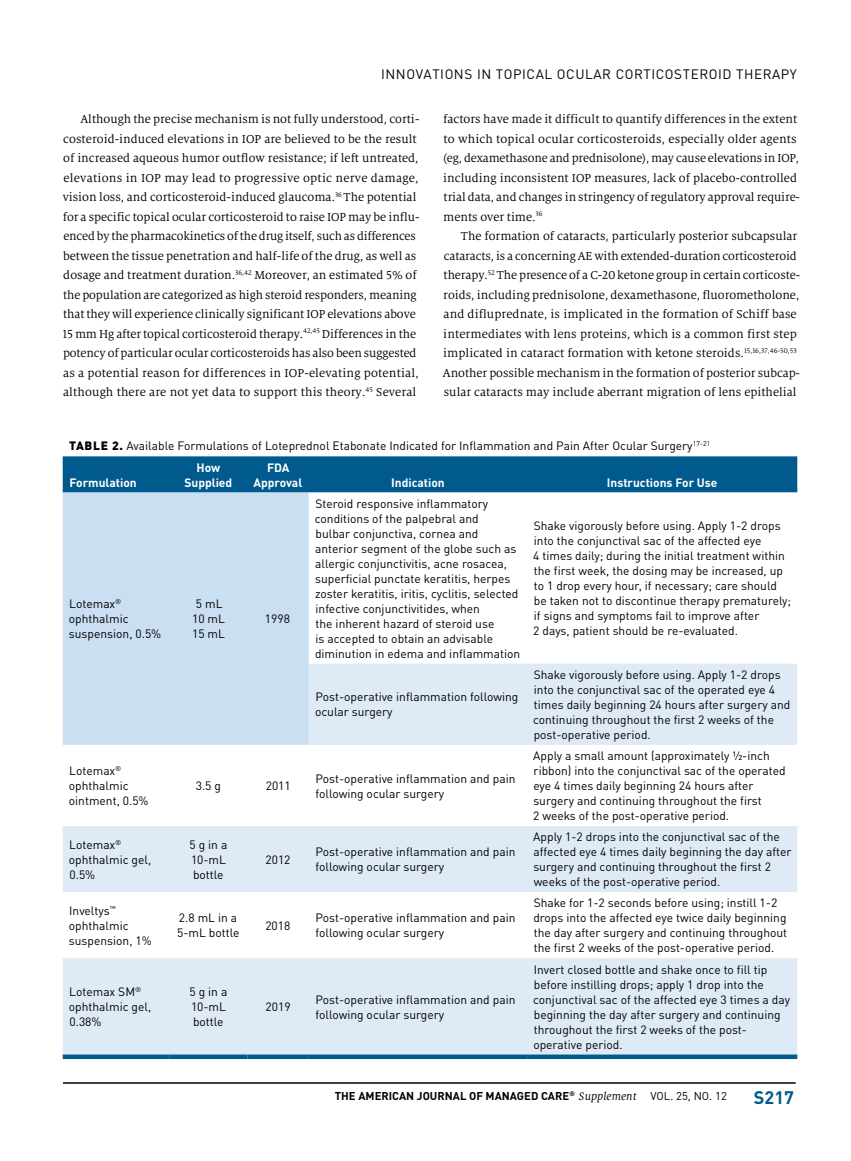
<style>
.page{position:relative;width:851px;height:1161px;background:#fff}
.page>*{position:absolute;margin:0;border:0;box-sizing:border-box;transform-origin:0 0}
.t1{font:700 18px "DINOT";color:#005a8e}
.t2{font:13.5px "DINOT";letter-spacing:.04em;color:#000}
.t3{font:12.75px/19.5px "Milo Serif OT";color:#000}
.t4{font:12px/15px "DINOT";color:#000}
.t5{font:700 12px/15px "DINOT";color:#fff;text-align:center}
.t6{font:700 11.25px "DINOT";color:#000}
.s1{font-weight:900}
.s2{font-family:"Milo Serif OT";font-weight:400;font-style:italic;font-size:12px}
.s3{font-weight:400}
</style>
<div class="page">
<hr style="left:63px;top:1082px;width:732px;height:2px;background:#000">
<div style="left:63px;top:456px;width:734px;height:37px;background:#005a8e"></div>
<div style="left:63px;top:493px;width:246px;height:171px;background:#cbdff3"></div>
<svg style="left:63px;top:664px;width:734px;height:391px;fill:#dfeaf7"></svg>
<hr style="left:63px;top:1055px;width:106px;height:4px;background:#005a8e">
<hr style="left:169px;top:1055px;width:78px;height:4px;background:#005a8e">
<hr style="left:247px;top:1055px;width:62px;height:4px;background:#005a8e">
<hr style="left:309px;top:1055px;width:218px;height:4px;background:#005a8e">
<hr style="left:527px;top:1055px;width:270px;height:4px;background:#005a8e">
<p class="t2" style="left:381px;top:66px;width:417px">INNOVATIONS IN TOPICAL OCULAR CORTICOSTEROID THERAPY</p>
<p class="t3" style="left:62px;top:110px;width:359px;text-indent:18px">Although the precise mechanism is not fully understood, corti&shy;costeroid-induced elevations in IOP are believed to be the result of increased aqueous humor outflow resistance; if left untreated, elevations in IOP may lead to progressive optic nerve damage, vision loss, and corticosteroid-induced glaucoma.<sup>36</sup> The potential for a specific topical ocular corticosteroid to raise IOP may be influ&shy;enced by the pharmacokinetics of the drug itself, such as differences between the tissue penetration and half-life of the drug, as well as dosage and treatment duration.<sup>36,42</sup> Moreover, an estimated 5% of the population are categorized as high steroid responders, meaning that they will experience clinically significant IOP elevations above 15 mm Hg after topical corticosteroid therapy.<sup>42,45</sup> Differences in the potency of particular ocular corticosteroids has also been suggested as a potential reason for differences in IOP-elevating potential, although there are not yet data to support this theory.<sup>45</sup> Several</p>
<p class="t3" style="left:443px;top:110px;width:358px">factors have made it difficult to quantify differences in the extent to which topical ocular corticosteroids, especially older agents (eg, dexamethasone and prednisolone), may cause elevations in IOP, including inconsistent IOP measures, lack of placebo-controlled trial data, and changes in stringency of regulatory approval require&shy;ments over time.<sup>36</sup></p>
<p class="t3" style="left:443px;top:227px;width:359px;text-indent:18px">The formation of cataracts, particularly posterior subcapsular cataracts, is a concerning AE with extended-duration corticosteroid therapy.<sup>52</sup> The presence of a C-20 ketone group in certain corticoste&shy;roids, including prednisolone, dexamethasone, fluorometholone, and difluprednate, is implicated in the formation of Schiff base intermediates with lens proteins, which is a common first step implicated in cataract formation with ketone steroids.<sup>15,16,37,46-50,53<br></sup>Another possible mechanism in the formation of posterior subcap&shy;sular cataracts may include aberrant migration of lens epithelial</p>
<p class="t4" style="left:69px;top:438px;width:642px"><span class="s1">TABLE 2.</span> Available Formulations of Loteprednol Etabonate Indicated for Inflammation and Pain After Ocular Surgery<sup>17-21</sup></p>
<p class="t5" style="left:69px;top:474px;width:69px">Formulation</p>
<p class="t5" style="left:184px;top:459px;width:49px">How<br>Supplied</p>
<p class="t5" style="left:253px;top:459px;width:50px">FDA<br>Approval</p>
<p class="t5" style="left:391px;top:474px;width:55px">Indication</p>
<p class="t5" style="left:607px;top:474px;width:112px">Instructions For Use</p>
<p class="t4" style="left:69px;top:596px;width:94px">Lotemax<sup>® </sup>ophthalmic suspension, 0.5%</p>
<p class="t4" style="left:192px;top:596px;width:34px;text-align:center">5 mL<br>10 mL<br>15 mL</p>
<p class="t4" style="left:265px;top:611px;width:27px">1998</p>
<p class="t4" style="left:315px;top:496px;width:207px">Steroid responsive inflammatory conditions of the palpebral and<br>bulbar conjunctiva, cornea and anterior segment of the globe such as allergic conjunctivitis, acne rosacea, superficial punctate keratitis, herpes zoster keratitis, iritis, cyclitis, selected infective conjunctivitides, when<br>the inherent hazard of steroid use<br>is accepted to obtain an advisable diminution in edema and inflammation</p>
<p class="t4" style="left:315px;top:689px;width:205px">Post-operative inflammation following ocular surgery</p>
<p class="t4" style="left:69px;top:763px;width:81px">Lotemax<sup>® </sup>ophthalmic ointment, 0.5%</p>
<p class="t4" style="left:196px;top:778px;width:27px">3.5 g</p>
<p class="t4" style="left:266px;top:778px;width:27px">2011</p>
<p class="t4" style="left:315px;top:771px;width:201px">Post-operative inflammation and pain following ocular surgery</p>
<p class="t4" style="left:69px;top:837px;width:84px">Lotemax<sup>® </sup>ophthalmic gel,<br>0.5%</p>
<p class="t4" style="left:189px;top:837px;width:39px;text-align:justify">5 g in a 10-mL bottle</p>
<p class="t4" style="left:265px;top:852px;width:27px">2012</p>
<p class="t4" style="left:315px;top:844px;width:201px">Post-operative inflammation and pain following ocular surgery</p>
<p class="t4" style="left:69px;top:903px;width:84px">Inveltys<sup>™ </sup>ophthalmic suspension, 1%</p>
<p class="t4" style="left:177px;top:910px;width:64px">2.8 mL in a<br>5-mL bottle</p>
<p class="t4" style="left:265px;top:918px;width:27px">2018</p>
<p class="t4" style="left:315px;top:910px;width:201px">Post-operative inflammation and pain following ocular surgery</p>
<p class="t4" style="left:69px;top:984px;width:84px">Lotemax SM<sup>® </sup>ophthalmic gel,<br>0.38%</p>
<p class="t4" style="left:189px;top:984px;width:39px;text-align:justify">5 g in a 10-mL bottle</p>
<p class="t4" style="left:265px;top:999px;width:27px">2019</p>
<p class="t4" style="left:315px;top:992px;width:201px">Post-operative inflammation and pain following ocular surgery</p>
<p class="t4" style="left:533px;top:518px;width:259px">Shake vigorously before using. Apply 1-2 drops into the conjunctival sac of the affected eye<br>4 times daily; during the initial treatment within the first week, the dosing may be increased, up to 1 drop every hour, if necessary; care should be taken not to discontinue therapy prematurely; if signs and symptoms fail to improve after<br>2 days, patient should be re-evaluated.</p>
<p class="t4" style="left:533px;top:667px;width:259px">Shake vigorously before using. Apply 1-2 drops into the conjunctival sac of the operated eye 4 times daily beginning 24 hours after surgery and continuing throughout the first 2 weeks of the post-operative period.</p>
<p class="t4" style="left:533px;top:748px;width:254px">Apply a small amount (approximately ½-inch ribbon) into the conjunctival sac of the operated eye 4 times daily beginning 24 hours after surgery and continuing throughout the first<br>2 weeks of the post-operative period.</p>
<p class="t4" style="left:533px;top:829px;width:260px">Apply 1-2 drops into the conjunctival sac of the affected eye 4 times daily beginning the day after surgery and continuing throughout the first 2 weeks of the post-operative period.</p>
<p class="t4" style="left:533px;top:895px;width:255px">Shake for 1-2 seconds before using; instill 1-2 drops into the affected eye twice daily beginning the day after surgery and continuing throughout the first 2 weeks of the post-operative period.</p>
<p class="t4" style="left:533px;top:962px;width:258px">Invert closed bottle and shake once to fill tip before instilling drops; apply 1 drop into the conjunctival sac of the affected eye 3 times a day beginning the day after surgery and continuing throughout the first 2 weeks of the post&shy;operative period.</p>
<p class="t6" style="left:335px;top:1089px;width:393px">THE AMERICAN JOURNAL OF MANAGED CARE<sup>®</sup> <span class="s2">Supplement</span> <span class="s3">VOL. 25, NO. 12</span></p>
<h1 class="t1" style="left:753px;top:1086px;width:41px">S217</h1>
</div>
